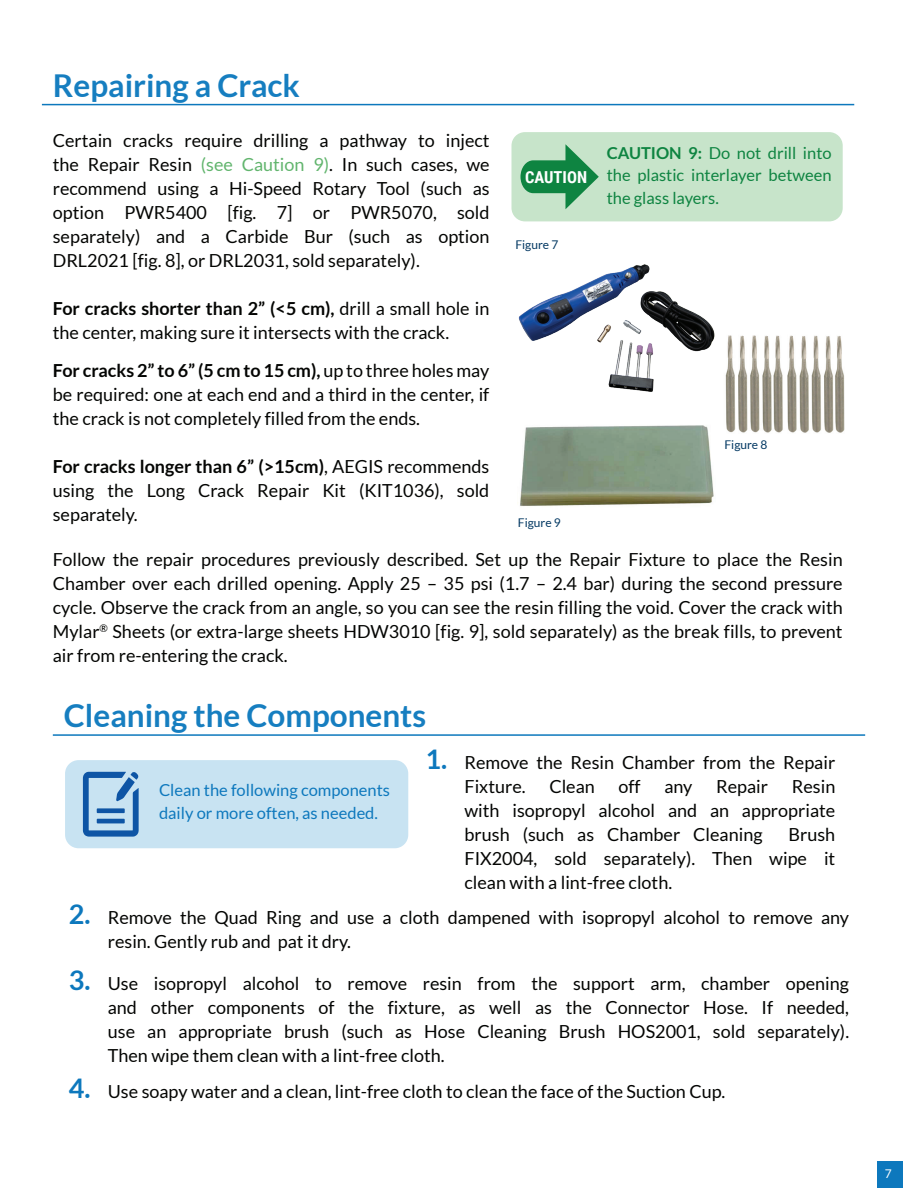
<style>
.page{position:relative;width:918px;height:1188px;background:#fff}
.page>*{position:absolute;margin:0;border:0;box-sizing:border-box;transform-origin:0 0}
.t1{font:700 31.5px "Lato";color:#167ec0}
.t2{font:18px/24px "Lato";color:#040503;text-align:justify}
.t3{font:16.5px/22.5px "Lato";color:#0e8441;text-align:justify}
.t4{font:16.5px/22.5px "Lato";color:#0d78bd}
.t5{font:700 16.5px "Roboto Condensed";color:#fff}
.t6{font:12px "Lato";color:#043963}
.t7{font:12px "Lato";color:#fff}
.s1{color:#62b56e}
.s2{font-weight:700}
.s3{font-weight:700;font-size:27px;color:#0d78bd}
</style>
<div class="page">
<div style="left:877px;top:1161px;width:25px;height:27px;background:#0d78bd"></div>
<img style="left:518px;top:264px;width:197px;height:128px">
<hr style="left:42px;top:104px;width:812px;height:1px;background:#0d78bd">
<div style="left:512px;top:132px;width:331px;height:89px;background:#c7e4ca;border-radius:14px"></div>
<svg style="left:520px;top:144px;width:79px;height:65px"></svg>
<img style="left:725px;top:335px;width:120px;height:98px">
<img style="left:520px;top:425px;width:194px;height:82px">
<hr style="left:53px;top:734px;width:812px;height:2px;background:#0d78bd">
<div style="left:65px;top:760px;width:343px;height:88px;background:#c8e3f2;border-radius:14px"></div>
<svg style="left:83px;top:772px;width:56px;height:65px"></svg>
<h1 class="t1" style="left:53px;top:67px;width:248px">Repairing a Crack</h1>
<p class="t2" style="left:53px;top:128px;width:438px">Certain cracks require drilling a pathway to inject the Repair Resin <span class="s1">(see Caution 9)</span>. In such cases, we recommend using a Hi-Speed Rotary Tool (such as option PWR5400 [fig. 7] or PWR5070, sold separately) and a Carbide Bur (such as option DRL2021 [fig. 8], or DRL2031, sold separately).</p>
<p class="t5" style="left:525px;top:166px;width:64px">CAUTION</p>
<p class="t6" style="left:515px;top:238px;width:45px">Figure 7</p>
<p class="t3" style="left:607px;top:141px;width:227px"><span class="s2">CAUTION 9:</span> Do not drill into the plastic interlayer between the glass layers.</p>
<p class="t2" style="left:53px;top:297px;width:438px"><span class="s2">For cracks shorter than 2” (&lt;5 cm),</span> drill a small hole in the center, making sure it intersects with the crack.</p>
<p class="t2" style="left:53px;top:358px;width:438px"><span class="s2">For cracks 2” to 6” (5 cm to 15 cm),</span> up to three holes may be required: one at each end and a third in the center, if the crack is not completely filled from the ends.</p>
<p class="t2" style="left:53px;top:454px;width:438px"><span class="s2">For cracks longer than 6” (&gt;15cm)</span>, AEGIS recommends using the Long Crack Repair Kit (KIT1036), sold separately.</p>
<p class="t6" style="left:724px;top:438px;width:45px">Figure 8</p>
<p class="t6" style="left:518px;top:516px;width:45px">Figure 9</p>
<p class="t2" style="left:53px;top:547px;width:791px">Follow the repair procedures previously described. Set up the Repair Fixture to place the Resin Chamber over each drilled opening. Apply 25 – 35 psi (1.7 – 2.4 bar) during the second pressure cycle. Observe the crack from an angle, so you can see the resin filling the void. Cover the crack with Mylar<sup>®</sup> Sheets (or extra-large sheets HDW3010 [fig. 9], sold separately) as the break fills, to prevent air from re-entering the crack.</p>
<h1 class="t1" style="left:64px;top:698px;width:364px">Cleaning the Components</h1>
<p class="t2" style="left:465px;top:750px;width:372px;text-indent:-39px"><span class="s3">1.</span> Remove the Resin Chamber from the Repair<br>Fixture.</p>
<p class="t2" style="left:549px;top:774px;width:47px">Clean</p>
<p class="t2" style="left:619px;top:774px;width:24px">off</p>
<p class="t2" style="left:664px;top:774px;width:30px">any</p>
<p class="t2" style="left:716px;top:774px;width:53px">Repair</p>
<p class="t2" style="left:465px;top:774px;width:372px;text-indent:327px">Resin with isopropyl alcohol and an appropriate brush (such as Chamber Cleaning</p>
<p class="t4" style="left:159px;top:779px;width:233px">Clean the following components daily or more often, as needed.</p>
<p class="t2" style="left:465px;top:822px;width:372px;text-indent:324px">Brush FIX2004, sold separately). Then wipe it clean with a lint-free cloth.</p>
<p class="t2" style="left:108px;top:905px;width:743px;text-indent:-39px"><span class="s3">2.</span> Remove the Quad Ring and use a cloth dampened with isopropyl alcohol to remove any resin. Gently rub and pat it dry.</p>
<p class="t2" style="left:108px;top:971px;width:743px;text-indent:-39px"><span class="s3">3.</span> Use isopropyl alcohol to remove resin from the support arm, chamber opening and other components of the fixture, as well as the Connector Hose. If needed, use an appropriate brush (such as Hose Cleaning Brush HOS2001, sold separately).<br>Then wipe them clean with a lint-free cloth.</p>
<p class="t2" style="left:69px;top:1079px;width:658px"><span class="s3">4.</span> Use soapy water and a clean, lint-free cloth to clean the face of the Suction Cup.</p>
<p class="t7" style="left:885px;top:1167px;width:8px">7</p>
</div>
